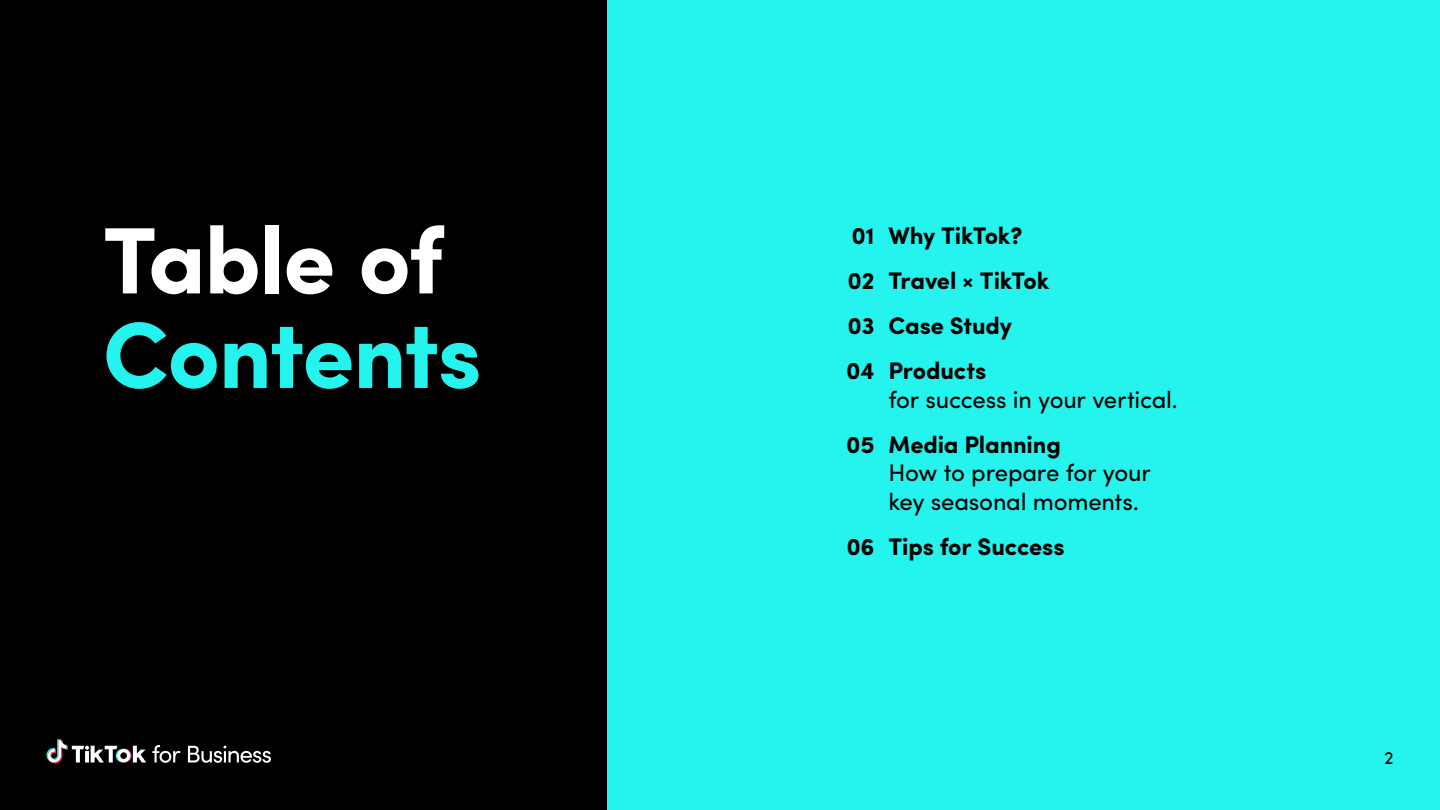
<style>
.page{position:relative;width:1440px;height:810px;background:#000}
.page>*{position:absolute;margin:0;border:0;box-sizing:border-box;transform-origin:0 0}
.t1{font:700 94.5px/94.5px "Sofia Pro";letter-spacing:-.02em;color:#25f4ee}
.t2{font:24px/28.8px "Sofia Pro";letter-spacing:-.01em;color:#000}
.t3{font:700 24px "Sofia Pro";letter-spacing:-.01em;color:#000}
.t4{font:18px "Sofia Pro";color:#000}
.s1{color:#fff}
.s2{font-weight:700}
</style>
<div class="page">
<div style="left:608px;top:0;width:832px;height:810px;background:#25f4ee"></div>
<svg style="left:152px;top:745px;width:28px;height:18px"></svg>
<svg style="left:188px;top:746px;width:83px;height:17px"></svg>
<svg style="left:47px;top:739px;width:99px;height:25px"></svg>
<p class="t1" style="left:103px;top:207px;width:381px"><span class="s1">Table of<br></span>Contents</p>
<p class="t3" style="left:852px;top:217px;width:25px">01</p>
<p class="t3" style="left:848px;top:262px;width:29px">02</p>
<p class="t3" style="left:848px;top:307px;width:29px">03</p>
<p class="t3" style="left:846px;top:352px;width:30px">04</p>
<p class="t3" style="left:846px;top:426px;width:30px">05</p>
<p class="t3" style="left:846px;top:528px;width:30px">06</p>
<p class="t3" style="left:888px;top:217px;width:135px">Why TikTok?</p>
<p class="t3" style="left:888px;top:262px;width:162px">Travel × TikTok</p>
<p class="t3" style="left:888px;top:307px;width:125px">Case Study</p>
<p class="t2" style="left:888px;top:354px;width:291px"><span class="s2">Products<br></span>for success in your vertical.</p>
<p class="t2" style="left:888px;top:428px;width:264px"><span class="s2">Media Planning<br></span>How to prepare for your key seasonal moments.</p>
<p class="t3" style="left:888px;top:528px;width:178px">Tips for Success</p>
<p class="t4" style="left:1384px;top:744px;width:11px">2</p>
</div>
